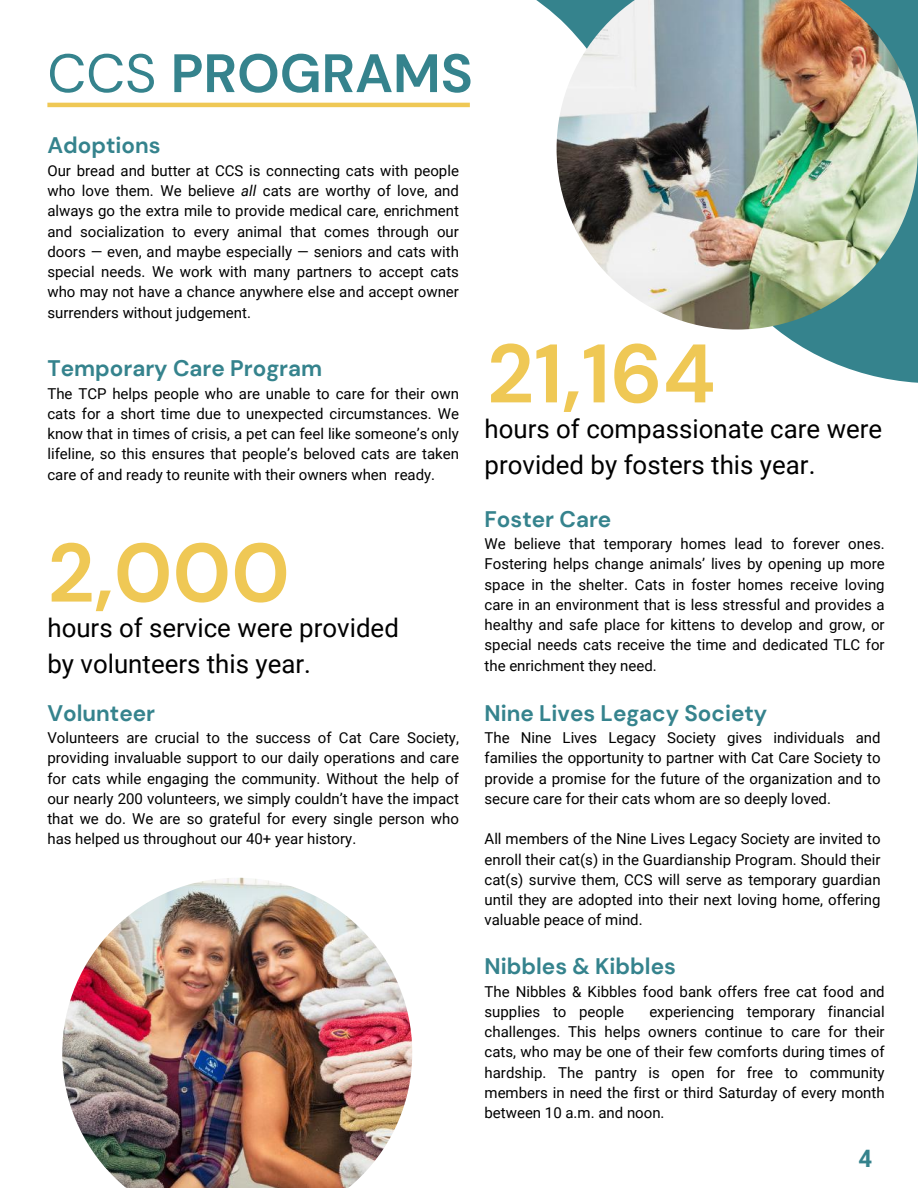
<style>
.page{position:relative;width:918px;height:1188px;background:#fff}
.page>*{position:absolute;margin:0;border:0;box-sizing:border-box;transform-origin:0 0}
.t1{font:700 82.65px "DM Sans";color:#efc855}
.t2{font:700 54px "DM Sans";color:#35838d}
.t3{font:25.8px/36px "Roboto";color:#000}
.t4{font:700 24px "Roboto";color:#35838d}
.t5{font:700 22.5px "DM Sans";color:#35838d}
.t6{font:15px/20.2px "Roboto";color:#000;text-align:justify}
.s1{font-weight:400}
.s2{font-style:italic}
</style>
<div class="page">
<hr style="left:47px;top:103px;width:423px;height:4px;background:#efc855">
<svg style="left:356px;top:0;width:562px;height:383px"></svg>
<img style="left:557px;top:0;width:361px;height:330px">
<img style="left:62px;top:878px;width:350px;height:310px">
<h2 class="t2" style="left:47px;top:39px;width:427px"><span class="s1">CCS</span> PROGRAMS</h2>
<h3 class="t5" style="left:47px;top:131px;width:115px">Adoptions</h3>
<p class="t6" style="left:47px;top:161px;width:413px">Our bread and butter at CCS is connecting cats with people who love them. We believe <span class="s2">all</span> cats are worthy of love, and always go the extra mile to provide medical care, enrichment and socialization to every animal that comes through our doors — even, and maybe especially — seniors and cats with special needs. We work with many partners to accept cats who may not have a chance anywhere else and accept owner surrenders without judgement.</p>
<h3 class="t5" style="left:47px;top:354px;width:276px">Temporary Care Program</h3>
<p class="t6" style="left:47px;top:383px;width:413px">The TCP helps people who are unable to care for their own cats for a short time due to unexpected circumstances. We know that in times of crisis, a pet can feel like someone’s only lifeline, so this ensures that people’s beloved cats are taken care of and ready to reunite with their owners when ready.</p>
<h1 class="t1" style="left:47px;top:520px;width:244px">2,000</h1>
<h3 class="t3" style="left:47px;top:610px;width:353px">hours of service were provided by volunteers this year.</h3>
<h3 class="t5" style="left:47px;top:698px;width:109px">Volunteer</h3>
<p class="t6" style="left:47px;top:728px;width:413px">Volunteers are crucial to the success of Cat Care Society, providing invaluable support to our daily operations and care for cats while engaging the community. Without the help of our nearly 200 volunteers, we simply couldn’t have the impact that we do. We are so grateful for every single person who has helped us throughout our 40+ year history.</p>
<h1 class="t1" style="left:487px;top:320px;width:230px">21,164</h1>
<h3 class="t3" style="left:485px;top:411px;width:399px">hours of compassionate care were provided by fosters this year.</h3>
<h3 class="t5" style="left:485px;top:504px;width:128px">Foster Care</h3>
<p class="t6" style="left:485px;top:534px;width:402px">We believe that temporary homes lead to forever ones.<br>Fostering helps change animals’ lives by opening up more space in the shelter. Cats in foster homes receive loving care in an environment that is less stressful and provides a healthy and safe place for kittens to develop and grow, or special needs cats receive the time and dedicated TLC for the enrichment they need.</p>
<h3 class="t5" style="left:485px;top:698px;width:284px">Nine Lives Legacy Society</h3>
<p class="t6" style="left:485px;top:728px;width:398px">The Nine Lives Legacy Society gives individuals and families the opportunity to partner with Cat Care Society to provide a promise for the future of the organization and to secure care for their cats whom are so deeply loved.</p>
<p class="t6" style="left:485px;top:829px;width:398px">All members of the Nine Lives Legacy Society are invited to enroll their cat(s) in the Guardianship Program. Should their cat(s) survive them, CCS will serve as temporary guardian until they are adopted into their next loving home, offering valuable peace of mind.</p>
<h3 class="t5" style="left:485px;top:952px;width:193px">Nibbles &amp; Kibbles</h3>
<p class="t6" style="left:485px;top:981px;width:402px">The Nibbles &amp; Kibbles food bank offers free cat food and supplies to people</p>
<p class="t6" style="left:485px;top:1002px;width:402px;text-indent:165px">experiencing temporary financial challenges. This helps owners continue to care for their cats, who may be one of their few comforts during times of hardship. The pantry is open for free to community members in need the first or third Saturday of every month between 10 a.m. and noon.</p>
<h3 class="t4" style="left:858px;top:1145px;width:15px">4</h3>
</div>
